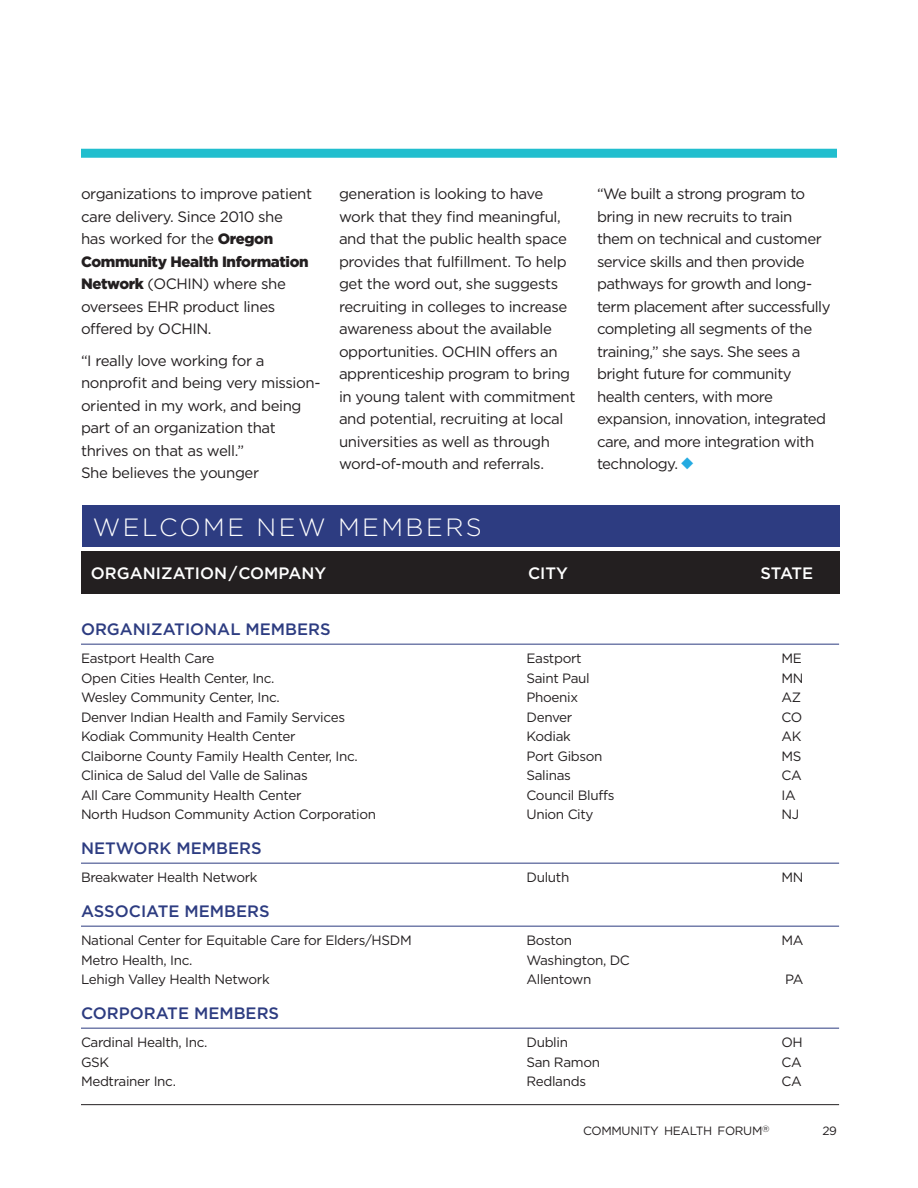
<style>
.page{position:relative;width:918px;height:1188px;background:#fff}
.page>*{position:absolute;margin:0;border:0;box-sizing:border-box;transform-origin:0 0}
.t1{font:300 24.9px "Gotham HTF";letter-spacing:.1em;color:#fff}
.t2{font:500 16.5px "Gotham HTF";color:#2d3c81}
.t3{font:500 16.5px "Gotham HTF";color:#fff}
.t4{font:15px/22.5px "Gotham HTF";letter-spacing:-.025em;color:#231f20}
.t5{font:13.5px "Gotham HTF";letter-spacing:-.025em;color:#231f20}
.t6{font:12px "Gotham HTF";letter-spacing:-.025em;color:#231f20}
.s1{font-weight:900}
.s2{color:#24aae1}
</style>
<div class="page">
<div style="left:82px;top:506px;width:757px;height:42px;background:#2d3c81"></div>
<div style="left:81px;top:552px;width:758px;height:42px;background:#231f20"></div>
<hr style="left:81px;top:644px;width:758px;height:1px;background:#2d3c81">
<hr style="left:81px;top:863px;width:758px;height:1px;background:#2d3c81">
<hr style="left:81px;top:926px;width:758px;height:1px;background:#2d3c81">
<hr style="left:81px;top:1028px;width:758px;height:1px;background:#2d3c81">
<hr style="left:81px;top:1104px;width:758px;height:1px;background:#231f20">
<div style="left:81px;top:149px;width:756px;height:9px;background:#21bece"></div>
<p class="t4" style="left:81px;top:183px;width:233px">organizations to improve patient care delivery. Since 2010 she<br>has worked for the <span class="s1">Oregon<br>Community Health Information<br>Network</span> (OCHIN) where she oversees EHR product lines offered by OCHIN.</p>
<p class="t4" style="left:81px;top:349px;width:241px">“I really love working for a nonprofit and being very mission&shy;oriented in my work, and being part of an organization that thrives on that as well.”<br>She believes the younger</p>
<p class="t4" style="left:339px;top:183px;width:238px">generation is looking to have work that they find meaningful, and that the public health space provides that fulfillment. To help get the word out, she suggests recruiting in colleges to increase awareness about the available opportunities. OCHIN offers an apprenticeship program to bring in young talent with commitment and potential, recruiting at local universities as well as through word-of-mouth and referrals.</p>
<p class="t4" style="left:597px;top:183px;width:235px">“We built a strong program to bring in new recruits to train them on technical and customer service skills and then provide pathways for growth and long&shy;term placement after successfully completing all segments of the training,” she says. She sees a bright future for community health centers, with more expansion, innovation, integrated care, and more integration with technology. <span class="s2">◆</span></p>
<h1 class="t1" style="left:93px;top:514px;width:391px">WELCOME NEW MEMBERS</h1>
<p class="t3" style="left:91px;top:564px;width:237px">ORGANIZATION/COMPANY</p>
<p class="t3" style="left:528px;top:564px;width:41px">CITY</p>
<p class="t3" style="left:761px;top:564px;width:54px">STATE</p>
<p class="t2" style="left:81px;top:620px;width:251px">ORGANIZATIONAL MEMBERS</p>
<p class="t5" style="left:81px;top:651px;width:135px">Eastport Health Care</p>
<p class="t5" style="left:526px;top:651px;width:57px">Eastport</p>
<p class="t5" style="left:782px;top:651px;width:22px">ME</p>
<p class="t5" style="left:81px;top:671px;width:195px">Open Cities Health Center, Inc.</p>
<p class="t5" style="left:526px;top:671px;width:65px">Saint Paul</p>
<p class="t5" style="left:782px;top:671px;width:24px">MN</p>
<p class="t5" style="left:81px;top:690px;width:200px">Wesley Community Center, Inc.</p>
<p class="t5" style="left:526px;top:690px;width:53px">Phoenix</p>
<p class="t5" style="left:782px;top:690px;width:21px">AZ</p>
<p class="t5" style="left:81px;top:710px;width:266px">Denver Indian Health and Family Services</p>
<p class="t5" style="left:526px;top:710px;width:47px">Denver</p>
<p class="t5" style="left:782px;top:710px;width:22px">CO</p>
<p class="t5" style="left:81px;top:729px;width:216px">Kodiak Community Health Center</p>
<p class="t5" style="left:526px;top:729px;width:46px">Kodiak</p>
<p class="t5" style="left:782px;top:729px;width:22px">AK</p>
<p class="t5" style="left:81px;top:749px;width:278px">Claiborne County Family Health Center, Inc.</p>
<p class="t5" style="left:526px;top:749px;width:78px">Port Gibson</p>
<p class="t5" style="left:782px;top:749px;width:22px">MS</p>
<p class="t5" style="left:81px;top:768px;width:228px">Clinica de Salud del Valle de Salinas</p>
<p class="t5" style="left:526px;top:768px;width:46px">Salinas</p>
<p class="t5" style="left:782px;top:768px;width:22px">CA</p>
<p class="t5" style="left:81px;top:787px;width:222px">All Care Community Health Center</p>
<p class="t5" style="left:526px;top:787px;width:89px">Council Bluffs</p>
<p class="t5" style="left:782px;top:787px;width:16px">IA</p>
<p class="t5" style="left:81px;top:807px;width:297px">North Hudson Community Action Corporation</p>
<p class="t5" style="left:526px;top:807px;width:69px">Union City</p>
<p class="t5" style="left:782px;top:807px;width:19px">NJ</p>
<p class="t2" style="left:81px;top:839px;width:182px">NETWORK MEMBERS</p>
<p class="t5" style="left:81px;top:870px;width:178px">Breakwater Health Network</p>
<p class="t5" style="left:526px;top:870px;width:44px">Duluth</p>
<p class="t5" style="left:782px;top:870px;width:24px">MN</p>
<p class="t2" style="left:81px;top:902px;width:190px">ASSOCIATE MEMBERS</p>
<p class="t5" style="left:81px;top:933px;width:332px">National Center for Equitable Care for Elders/HSDM</p>
<p class="t5" style="left:526px;top:933px;width:47px">Boston</p>
<p class="t5" style="left:782px;top:933px;width:24px">MA</p>
<p class="t5" style="left:81px;top:953px;width:113px">Metro Health, Inc.</p>
<p class="t5" style="left:526px;top:953px;width:105px">Washington, DC</p>
<p class="t5" style="left:81px;top:972px;width:190px">Lehigh Valley Health Network</p>
<p class="t5" style="left:526px;top:972px;width:66px">Allentown</p>
<p class="t5" style="left:785px;top:972px;width:20px">PA</p>
<p class="t2" style="left:81px;top:1004px;width:200px">CORPORATE MEMBERS</p>
<p class="t5" style="left:81px;top:1035px;width:128px">Cardinal Health, Inc.</p>
<p class="t5" style="left:526px;top:1035px;width:43px">Dublin</p>
<p class="t5" style="left:782px;top:1035px;width:23px">OH</p>
<p class="t5" style="left:81px;top:1055px;width:30px">GSK</p>
<p class="t5" style="left:526px;top:1055px;width:75px">San Ramon</p>
<p class="t5" style="left:782px;top:1055px;width:22px">CA</p>
<p class="t5" style="left:81px;top:1074px;width:96px">Medtrainer Inc.</p>
<p class="t5" style="left:526px;top:1074px;width:61px">Redlands</p>
<p class="t5" style="left:782px;top:1074px;width:22px">CA</p>
<p class="t6" style="left:583px;top:1124px;width:188px">COMMUNITY HEALTH FORUM<sup>®</sup></p>
<p class="t6" style="left:822px;top:1124px;width:16px">29</p>
</div>
